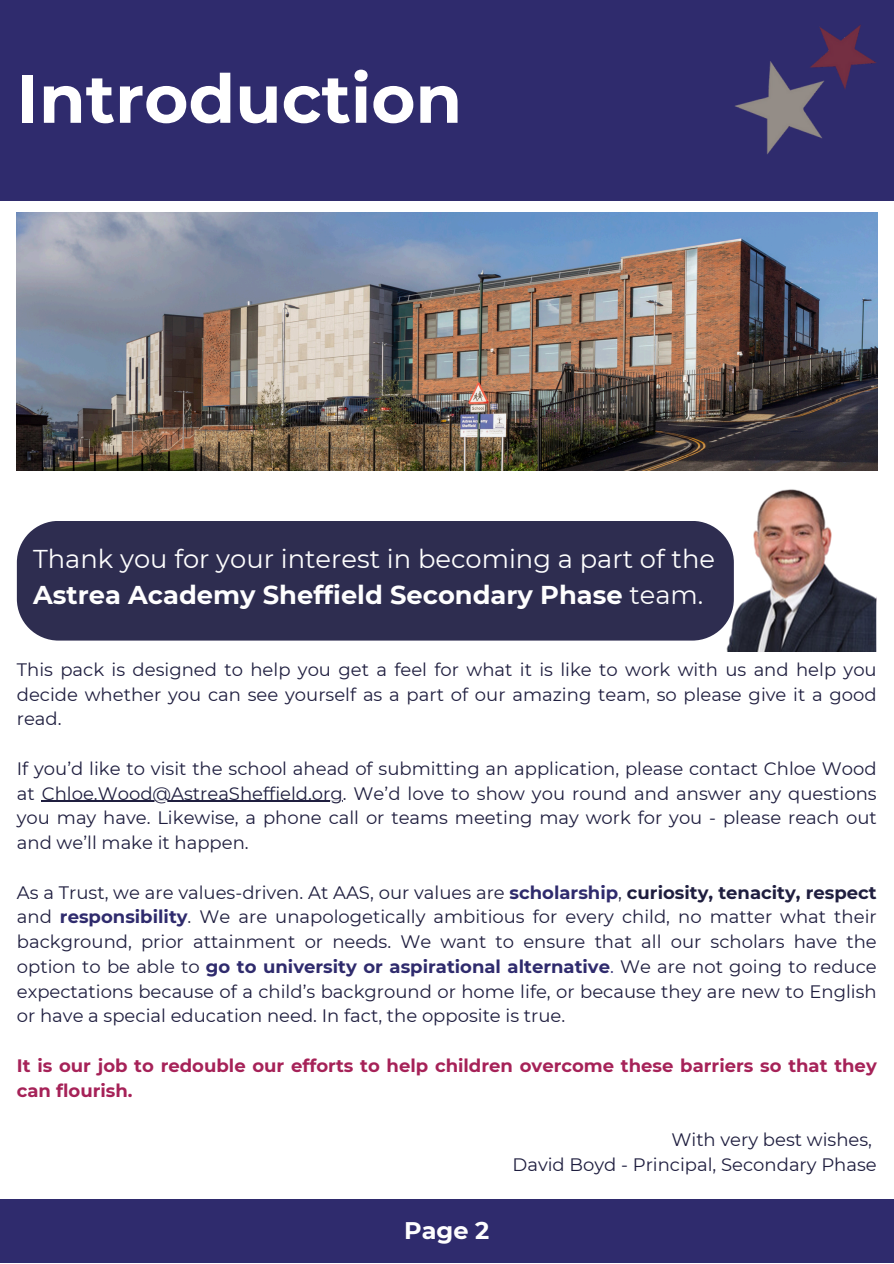
<style>
.page{position:relative;width:894px;height:1264px;background:#fff}
.page>*{position:absolute;margin:0;border:0;box-sizing:border-box;transform-origin:0 0}
.t1{font:700 67.5px "Montserrat";color:#fff}
.t2{font:25.8px/36px "Montserrat";color:#fefefe}
.t3{font:700 24px "Montserrat";color:#fefefe}
.t4{font:18px/24.8px "Montserrat";color:#1f1e3f;text-align:justify}
.t5{font:700 18px/24.8px "Montserrat";color:#a62258}
.s1{font-weight:700}
.s2{font-weight:700;color:#2f2b6d}
.s3{color:#2f2b6d}
</style>
<div class="page">
<div style="left:0;top:0;width:893px;height:200px;background:#2f2b6d"></div>
<div style="left:0;top:1199px;width:893px;height:64px;background:#2f2b6d"></div>
<img style="left:735px;top:24px;width:141px;height:130px">
<img style="left:726px;top:489px;width:150px;height:162px">
<img style="left:17px;top:213px;width:859px;height:257px">
<div style="left:17px;top:521px;width:716px;height:119px;background:#2e2d50"></div>
<hr style="left:42px;top:800px;width:301px;height:1px;background:#1f1e3f">
<p class="t1" style="left:17px;top:57px;width:446px">Introduction</p>
<h1 class="t2" style="left:33px;top:541px;width:683px">Thank you for your interest in becoming a part of the<br><span class="s1">Astrea Academy Sheffield Secondary Phase</span> team.</h1>
<p class="t4" style="left:17px;top:657px;width:861px">This pack is designed to help you get a feel for what it is like to work with us and help you decide whether you can see yourself as a part of our amazing team, so please give it a good read.</p>
<p class="t4" style="left:17px;top:756px;width:861px">If you’d like to visit the school ahead of submitting an application, please contact Chloe Wood at Chloe.Wood@AstreaSheffield.org. We’d love to show you round and answer any questions you may have. Likewise, a phone call or teams meeting may work for you - please reach out and we’ll make it happen.</p>
<p class="t4" style="left:17px;top:879px;width:861px">As a Trust, we are values-driven. At AAS, our values are <span class="s2">scholarship</span>, <span class="s1">curiosity, tenacity, respect </span>and <span class="s2">responsibility</span>. We are unapologetically ambitious for every child, no matter what their background, prior attainment or needs. We want to ensure that all our scholars have the option to be able to <span class="s2">go to university or aspirational alternative</span><span class="s3">.</span> We are not going to reduce expectations because of a child’s background or home life, or because they are new to English or have a special education need. In fact, the opposite is true.</p>
<p class="t5" style="left:17px;top:1053px;width:861px">It is our job to redouble our efforts to help children overcome these barriers so that they can flourish.</p>
<p class="t4" style="left:512px;top:1127px;width:365px;text-align:right">With very best wishes,<br>David Boyd - Principal, Secondary Phase</p>
<h3 class="t3" style="left:404px;top:1215px;width:87px">Page 2</h3>
</div>
